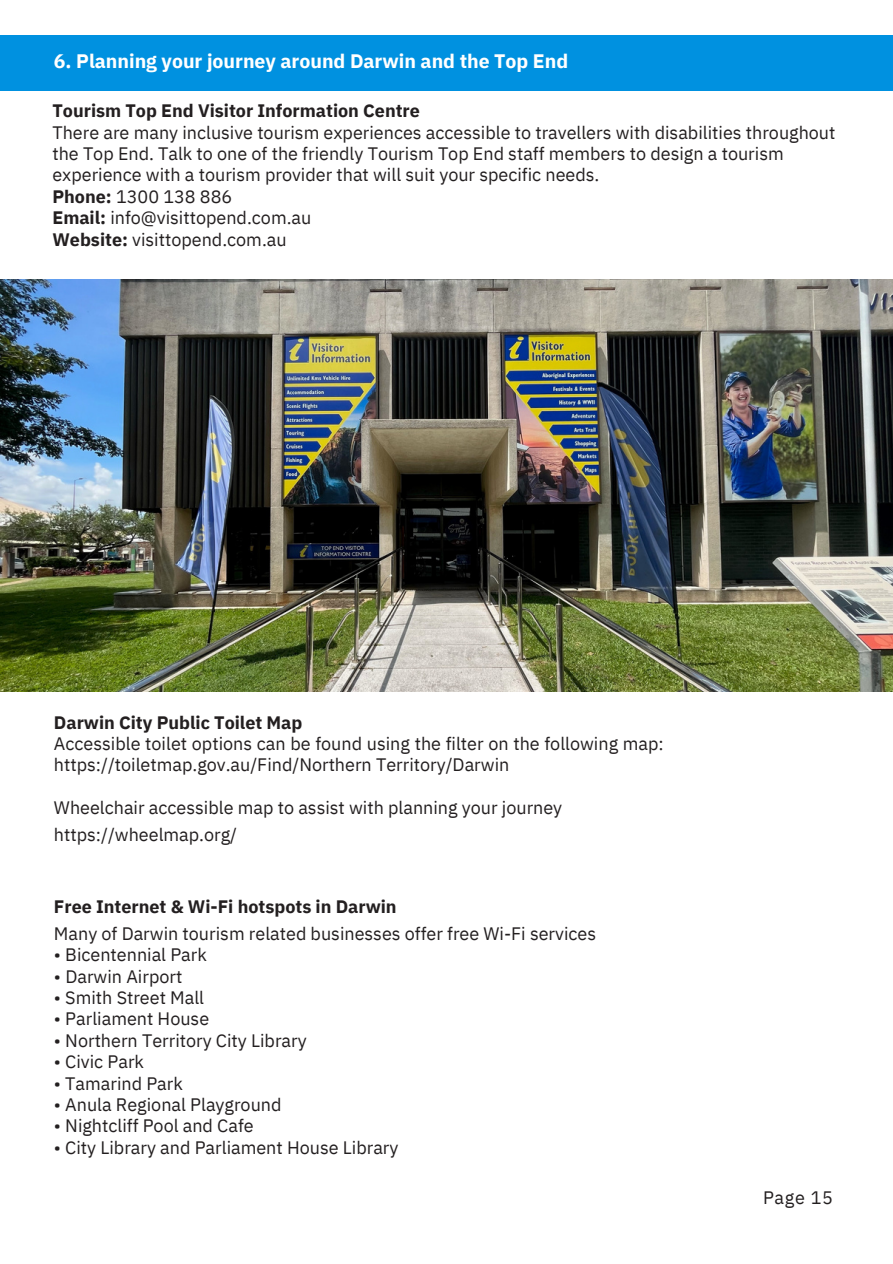
<style>
.page{position:relative;width:893px;height:1264px;background:#fff}
.page>*{position:absolute;margin:0;border:0;box-sizing:border-box;transform-origin:0 0}
.t1{font:700 19.5px "IBM Plex Sans";color:#fff}
.t2{font:18px/21.3px "IBM Plex Sans";color:#231f20}
.t3{font:700 18px "IBM Plex Sans";color:#231f20}
.s1{font-weight:700}
</style>
<div class="page">
<div style="left:0;top:36px;width:892px;height:55px;background:#0091e0"></div>
<img style="left:0;top:280px;width:892px;height:411px">
<p class="t1" style="left:54px;top:48px;width:515px">6. Planning your journey around Darwin and the Top End</p>
<p class="t3" style="left:52px;top:99px;width:369px">Tourism Top End Visitor Information Centre</p>
<p class="t2" style="left:52px;top:121px;width:784px">There are many inclusive tourism experiences accessible to travellers with disabilities throughout the Top End. Talk to one of the friendly Tourism Top End staff members to design a tourism experience with a tourism provider that will suit your specific needs.</p>
<p class="t2" style="left:52px;top:185px;width:181px"><span class="s1">Phone:</span> 1300 138 886</p>
<p class="t2" style="left:52px;top:207px;width:260px"><span class="s1">Email:</span> info@visittopend.com.au</p>
<p class="t2" style="left:52px;top:228px;width:236px"><span class="s1">Website:</span> visittopend.com.au</p>
<p class="t3" style="left:54px;top:710px;width:250px">Darwin City Public Toilet Map</p>
<p class="t2" style="left:54px;top:732px;width:611px">Accessible toilet options can be found using the filter on the following map: https://toiletmap.gov.au/Find/Northern Territory/Darwin</p>
<p class="t2" style="left:54px;top:796px;width:510px">Wheelchair accessible map to assist with planning your journey</p>
<p class="t2" style="left:54px;top:823px;width:185px">https://wheelmap.org/</p>
<p class="t3" style="left:54px;top:894px;width:344px">Free Internet &amp; Wi-Fi hotspots in Darwin</p>
<p class="t2" style="left:54px;top:922px;width:543px">Many of Darwin tourism related businesses offer free Wi-Fi services</p>
<p class="t2" style="left:54px;top:943px;width:154px">• Bicentennial Park</p>
<p class="t2" style="left:54px;top:965px;width:130px">• Darwin Airport</p>
<p class="t2" style="left:54px;top:986px;width:152px">• Smith Street Mall</p>
<p class="t2" style="left:54px;top:1008px;width:157px">• Parliament House</p>
<p class="t2" style="left:54px;top:1029px;width:254px">• Northern Territory City Library</p>
<p class="t2" style="left:54px;top:1050px;width:92px">• Civic Park</p>
<p class="t2" style="left:54px;top:1072px;width:130px">• Tamarind Park</p>
<p class="t2" style="left:54px;top:1093px;width:229px">• Anula Regional Playground</p>
<p class="t2" style="left:54px;top:1114px;width:201px">• Nightcliff Pool and Cafe</p>
<p class="t2" style="left:54px;top:1136px;width:346px">• City Library and Parliament House Library</p>
<p class="t2" style="left:763px;top:1186px;width:71px">Page 15</p>
</div>
